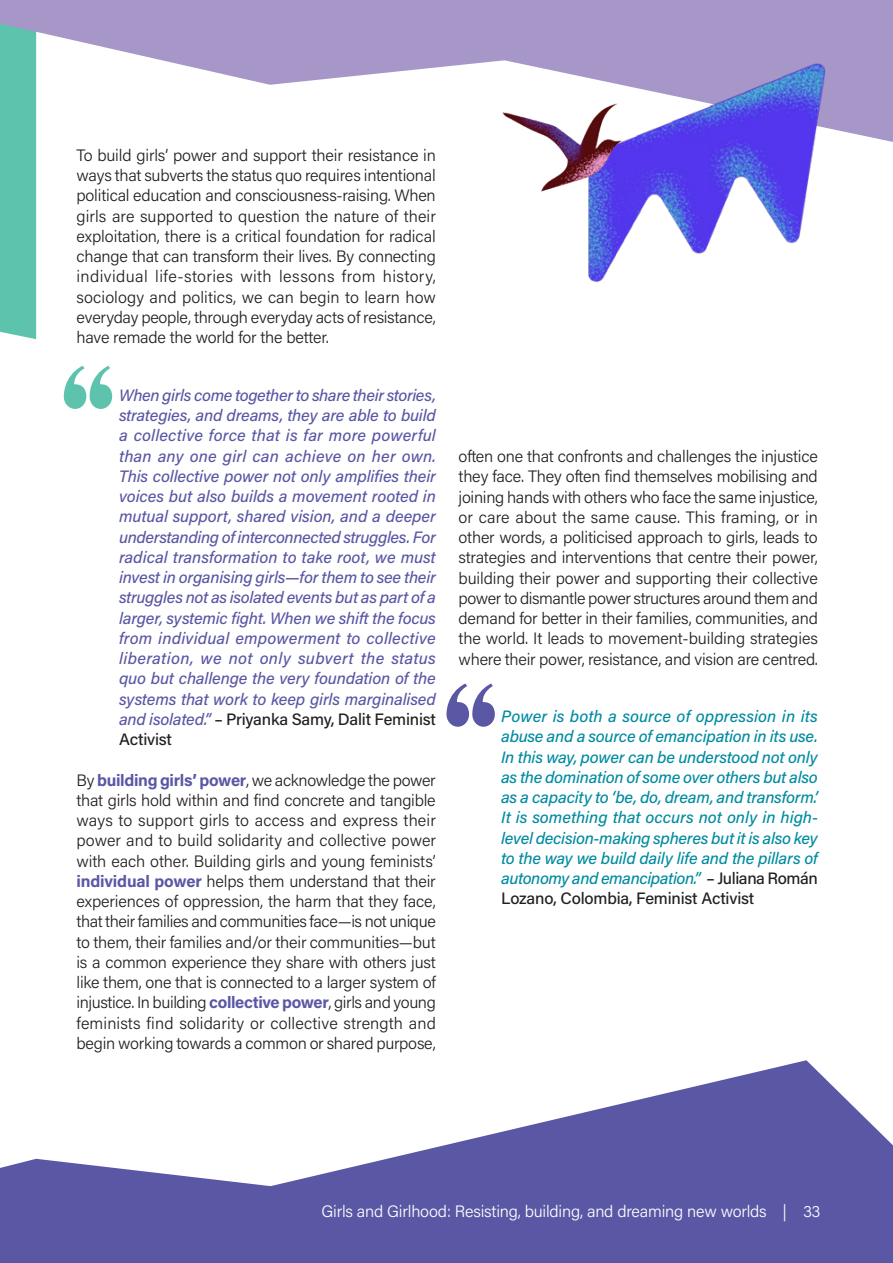
<style>
.page{position:relative;width:893px;height:1263px;background:#fff}
.page>*{position:absolute;margin:0;border:0;box-sizing:border-box;transform-origin:0 0}
._01__Body_copy__11pt{font:300 16.5px/20.2px "Acumin Pro";letter-spacing:-.015em;color:#231f20;text-align:justify}
.Pull-quote-Indent{font:italic 500 16.5px/20.2px "Acumin Pro";letter-spacing:-.01em;color:#5a57a5;text-align:justify}
.Pull-quote-Indent-2{font:italic 500 16.5px/20.2px "Acumin Pro";letter-spacing:-.02em;color:#008ba1;text-align:justify}
._01__Body_copy__11pt-2{font:300 16.5px "Acumin Pro";letter-spacing:-.015em;color:#fff}
.s1{font-style:normal;color:#231f20}
.s2{font-weight:700;color:#5a57a5}
</style>
<div class="page">
<div style="left:0;top:142px;width:36px;height:197px;background:#5dc3ad"></div>
<svg style="left:0;top:0;width:893px;height:142px;fill:#a697c8"></svg>
<svg style="left:0;top:1060px;width:893px;height:203px;fill:#5a57a5"></svg>
<svg style="left:63px;top:366px;width:49px;height:43px"></svg>
<svg style="left:446px;top:683px;width:49px;height:44px"></svg>
<img style="left:580px;top:54px;width:255px;height:228px">
<img style="left:494px;top:90px;width:143px;height:118px">
<p class="_01__Body_copy__11pt" style="left:77px;top:144px;width:361px">To build girls’ power and support their resistance in ways that subverts the status quo requires intentional political education and consciousness-raising. When girls are supported to question the nature of their exploitation, there is a critical foundation for radical change that can transform their lives. By connecting individual life-stories with lessons from history, sociology and politics, we can begin to learn how everyday people, through everyday acts of resistance, have remade the world for the better.</p>
<p class="Pull-quote-Indent" style="left:119px;top:384px;width:318px">When girls come together to share their stories, strategies, and dreams, they are able to build a collective force that is far more powerful than any one girl can achieve on her own.<br>This collective power not only amplifies their voices but also builds a movement rooted in mutual support, shared vision, and a deeper understanding of interconnected struggles. For radical transformation to take root, we must invest in organising girls—for them to see their struggles not as isolated events but as part of a larger, systemic fight. When we shift the focus from individual empowerment to collective liberation, we not only subvert the status quo but challenge the very foundation of the systems that work to keep girls marginalised and isolated.” <span class="s1">– Priyanka Samy, Dalit Feminist Activist</span></p>
<p class="_01__Body_copy__11pt" style="left:77px;top:769px;width:361px">By <span class="s2">building girls’ power</span>, we acknowledge the power that girls hold within and find concrete and tangible ways to support girls to access and express their power and to build solidarity and collective power with each other. Building girls and young feminists’ <span class="s2">individual power</span> helps them understand that their experiences of oppression, the harm that they face, that their families and communities face—is not unique to them, their families and/or their communities—but is a common experience they share with others just like them, one that is connected to a larger system of injustice. In building <span class="s2">collective power</span>, girls and young feminists find solidarity or collective strength and begin working towards a common or shared purpose,</p>
<p class="_01__Body_copy__11pt" style="left:459px;top:446px;width:361px">often one that confronts and challenges the injustice they face. They often find themselves mobilising and joining hands with others who face the same injustice, or care about the same cause. This framing, or in other words, a politicised approach to girls, leads to strategies and interventions that centre their power, building their power and supporting their collective power to dismantle power structures around them and demand for better in their families, communities, and the world. It leads to movement-building strategies where their power, resistance, and vision are centred.</p>
<p class="Pull-quote-Indent-2" style="left:501px;top:705px;width:318px">Power is both a source of oppression in its abuse and a source of emancipation in its use.<br>In this way, power can be understood not only as the domination of some over others but also as a capacity to ‘be, do, dream, and transform.’ It is something that occurs not only in high&shy;level decision-making spheres but it is also key to the way we build daily life and the pillars of autonomy and emancipation.” <span class="s1">– Juliana Román Lozano, Colombia, Feminist Activist</span></p>
<p class="_01__Body_copy__11pt-2" style="left:321px;top:1200px;width:501px">Girls and Girlhood: Resisting, building, and dreaming new worlds | 33</p>
</div>
